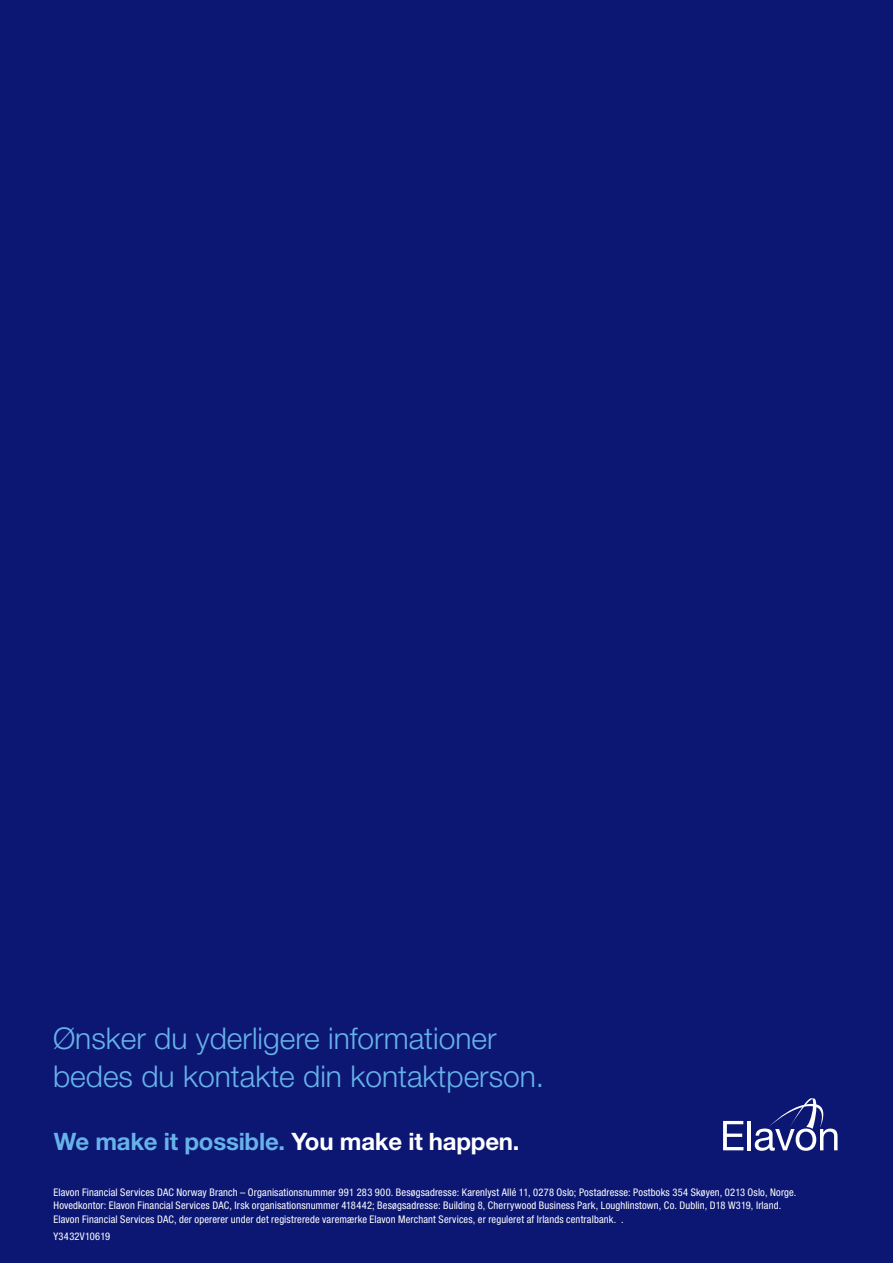
<style>
.page{position:relative;width:893px;height:1263px;background:#0c1774}
.page>*{position:absolute;margin:0;border:0;box-sizing:border-box;transform-origin:0 0}
.t1{font:300 30px/37.5px "Helvetica Neue LT Std";color:#67b2e8}
.t2{font:700 24px "Helvetica Neue LT Std";letter-spacing:-.01em;color:#67b2e8}
.t3{font:condensed 10.5px/13.5px "Helvetica Neue LT Std";letter-spacing:.015em;color:#fff}
.s1{color:#fff}
</style>
<div class="page">
<svg style="left:723px;top:1121px;width:20px;height:29px"></svg>
<hr style="left:747px;top:1121px;width:4px;height:29px;background:#fff">
<svg style="left:755px;top:1098px;width:82px;height:53px"></svg>
<h1 class="t1" style="left:53px;top:1019px;width:493px">Ønsker du yderligere informationer bedes du kontakte din kontaktperson.</h1>
<h2 class="t2" style="left:54px;top:1127px;width:467px">We make it possible. <span class="s1">You make it happen.</span></h2>
<p class="t3" style="left:53px;top:1185px;width:744px">Elavon Financial Services DAC Norway Branch – Organisationsnummer 991 283 900. Besøgsadresse: Karenlyst Allé 11, 0278 Oslo; Postadresse: Postboks 354 Skøyen, 0213 Oslo, Norge.<br>Hovedkontor: Elavon Financial Services DAC, Irsk organisationsnummer 418442; Besøgsadresse: Building 8, Cherrywood Business Park, Loughlinstown, Co. Dublin, D18 W319, Irland.<br>Elavon Financial Services DAC, der opererer under det registrerede varemærke Elavon Merchant Services, er reguleret af Irlands centralbank. .</p>
<p class="t3" style="left:53px;top:1230px;width:58px">Y3432V10619</p>
</div>
